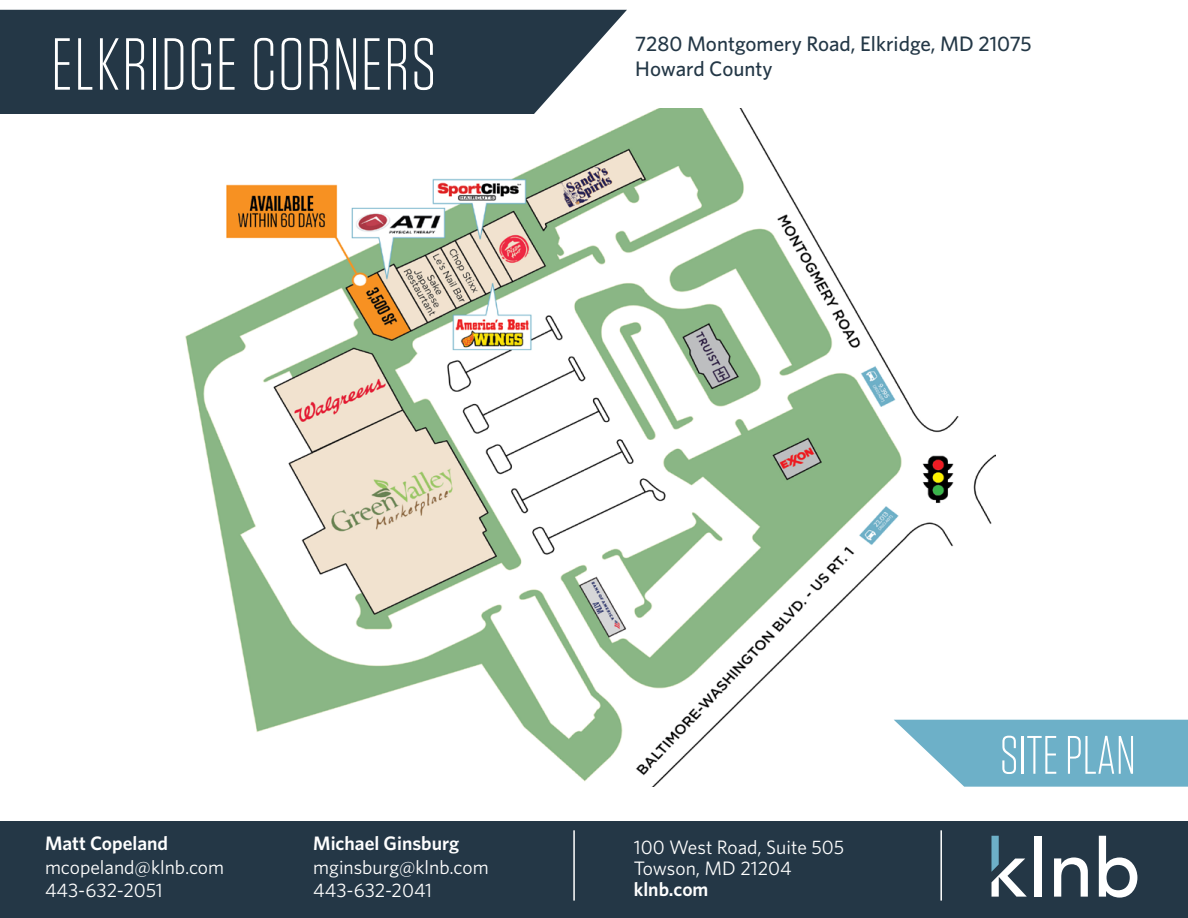
<style>
.page{position:relative;width:1188px;height:918px;background:#fff}
.page>*{position:absolute;margin:0;border:0;box-sizing:border-box;transform-origin:0 0}
.t1{font:300 73.5px "Tungsten";letter-spacing:.015em;color:#fff}
.t2{font:300 54px "Tungsten";color:#fff}
.t3{font:500 21px/25.2px "Whitney";color:#233746}
.t4{font:19.5px/23.4px "Whitney";color:#fff}
.t5{font:600 19.5px "Whitney";color:#fff}
</style>
<div class="page">
<div style="left:0;top:822px;width:1188px;height:96px;background:#243746"></div>
<hr style="left:573px;top:830px;width:2px;height:71px;background:#fff">
<hr style="left:940px;top:830px;width:2px;height:71px;background:#fff">
<svg style="left:991px;top:836px;width:36px;height:61px"></svg>
<div style="left:1035px;top:836px;width:7px;height:61px;background:#fff"></div>
<svg style="left:1054px;top:857px;width:34px;height:40px"></svg>
<svg style="left:1099px;top:836px;width:38px;height:62px"></svg>
<img style="left:185px;top:108px;width:811px;height:679px">
<svg style="left:894px;top:720px;width:294px;height:67px;background:#7fb9ce"></svg>
<svg style="left:0;top:10px;width:627px;height:104px;background:#344553"></svg>
<h1 class="t1" style="left:51px;top:27px;width:387px">ELKRIDGE CORNERS</h1>
<p class="t3" style="left:635px;top:31px;width:398px">7280 Montgomery Road, Elkridge, MD 21075<br>Howard County</p>
<p class="t5" style="left:45px;top:831px;width:125px">Matt Copeland</p>
<p class="t4" style="left:45px;top:855px;width:181px">mcopeland@klnb.com<br>443-632-2051</p>
<p class="t5" style="left:313px;top:831px;width:148px">Michael Ginsburg</p>
<p class="t4" style="left:313px;top:855px;width:177px">mginsburg@klnb.com<br>443-632-2041</p>
<p class="t4" style="left:634px;top:837px;width:212px;line-height:21px">100 West Road, Suite 505<br>Towson, MD 21204</p>
<p class="t5" style="left:634px;top:877px;width:76px">klnb.com</p>
<h2 class="t2" style="left:1000px;top:728px;width:138px">SITE PLAN</h2>
</div>
